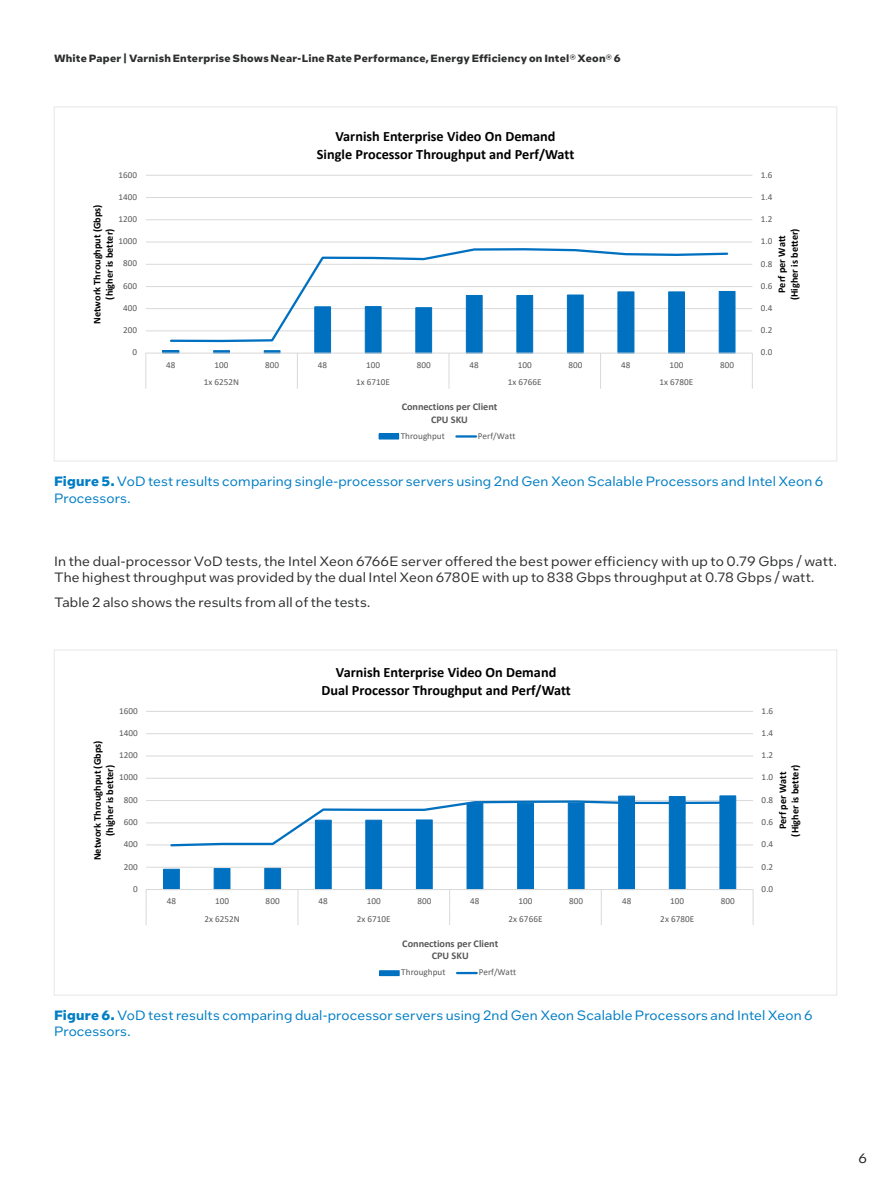
<style>
.page{position:relative;width:891px;height:1188px;background:#fff}
.page>*{position:absolute;margin:0;border:0;box-sizing:border-box;transform-origin:0 0}
.t1{font:700 14.25px/17.4px "Calibri";color:#000;text-align:center}
.MainCopy___Caption{font:13.5px/16.5px "Intel One Text";letter-spacing:.01em;color:#2d2f2e}
.MainCopy___Caption-2{font:13.5px/16.5px "Intel One Text";letter-spacing:.01em;color:#007ec5}
.Table_of_Contents{font:13.5px "Intel One Text";color:#231f20}
.Document_Header{font:700 10.5px "Intel One Text";letter-spacing:.02em;color:#2d2f2e}
.t2{font:700 10.2px/12.5px "Calibri";color:#000;text-align:center}
.t3{font:700 10.2px/12.5px "Calibri";color:#595959;text-align:center}
.t4{font:9.15px "Calibri";letter-spacing:.005em;color:#595959}
.s1{font-weight:700}
</style>
<div class="page">
<hr style="left:146px;top:330px;width:606px;height:1px;background:#d9d9d9">
<hr style="left:146px;top:308px;width:606px;height:1px;background:#d9d9d9">
<hr style="left:146px;top:286px;width:606px;height:1px;background:#d9d9d9">
<hr style="left:146px;top:264px;width:606px;height:1px;background:#d9d9d9">
<hr style="left:146px;top:242px;width:606px;height:1px;background:#d9d9d9">
<hr style="left:146px;top:219px;width:606px;height:1px;background:#d9d9d9">
<hr style="left:146px;top:197px;width:606px;height:1px;background:#d9d9d9">
<hr style="left:146px;top:175px;width:606px;height:1px;background:#d9d9d9">
<div style="left:163px;top:350px;width:16px;height:3px;border:1px solid #0070c0"></div>
<hr style="left:146px;top:353px;width:606px;height:1px;background:#d9d9d9">
<svg style="left:145px;top:353px;width:1px;height:36px"></svg>
<svg style="left:213px;top:291px;width:523px;height:98px"></svg>
<svg style="left:752px;top:353px;width:1px;height:36px"></svg>
<svg style="left:169px;top:248px;width:560px;height:95px"></svg>
<div style="left:379px;top:434px;width:20px;height:5px;background:#0070c0"></div>
<hr style="left:456px;top:435px;width:20px;height:3px;background:#0070c0">
<hr style="left:146px;top:867px;width:607px;height:1px;background:#d9d9d9">
<hr style="left:146px;top:845px;width:607px;height:1px;background:#d9d9d9">
<hr style="left:146px;top:822px;width:607px;height:1px;background:#d9d9d9">
<hr style="left:146px;top:800px;width:607px;height:1px;background:#d9d9d9">
<hr style="left:146px;top:778px;width:607px;height:1px;background:#d9d9d9">
<hr style="left:146px;top:756px;width:607px;height:1px;background:#d9d9d9">
<hr style="left:146px;top:733px;width:607px;height:1px;background:#d9d9d9">
<hr style="left:146px;top:711px;width:607px;height:1px;background:#d9d9d9">
<svg style="left:163px;top:795px;width:574px;height:94px"></svg>
<hr style="left:146px;top:889px;width:607px;height:1px;background:#d9d9d9">
<svg style="left:146px;top:890px;width:1px;height:35px"></svg>
<svg style="left:298px;top:890px;width:1px;height:35px"></svg>
<svg style="left:449px;top:890px;width:1px;height:35px"></svg>
<svg style="left:601px;top:890px;width:1px;height:35px"></svg>
<svg style="left:753px;top:890px;width:1px;height:35px"></svg>
<svg style="left:169px;top:799px;width:561px;height:49px"></svg>
<div style="left:380px;top:971px;width:19px;height:5px;background:#0070c0"></div>
<div style="left:379px;top:970px;width:21px;height:6px;border:1px solid #0070c0"></div>
<hr style="left:457px;top:972px;width:20px;height:2px;background:#0070c0">
<p class="Document_Header" style="left:54px;top:51px;width:568px">White Paper | Varnish Enterprise Shows Near-Line Rate Performance, Energy Efficiency on Intel® Xeon® 6</p>
<p class="t1" style="left:317px;top:128px;width:259px">Varnish Enterprise Video On Demand<br>Single Processor Throughput and Perf/Watt</p>
<p class="t4" style="left:119px;top:168px;width:20px">1600</p>
<p class="t4" style="left:761px;top:168px;width:13px">1.6</p>
<p class="t4" style="left:119px;top:190px;width:20px">1400</p>
<p class="t4" style="left:761px;top:190px;width:13px">1.4</p>
<p class="t2" style="left:91px;top:324px;width:121px;rotate:-90deg">Network Throughput (Gbps) (higher is better)</p>
<p class="t4" style="left:119px;top:213px;width:20px">1200</p>
<p class="t4" style="left:119px;top:235px;width:20px">1000</p>
<p class="t4" style="left:123px;top:257px;width:15px">800</p>
<p class="t4" style="left:123px;top:279px;width:15px">600</p>
<p class="t4" style="left:123px;top:302px;width:15px">400</p>
<p class="t4" style="left:761px;top:213px;width:13px">1.2</p>
<p class="t2" style="left:776px;top:300px;width:73px;rotate:-90deg">Perf per Watt (Higher is better)</p>
<p class="t4" style="left:761px;top:235px;width:13px">1.0</p>
<p class="t4" style="left:761px;top:257px;width:13px">0.8</p>
<p class="t4" style="left:761px;top:279px;width:13px">0.6</p>
<p class="t4" style="left:761px;top:302px;width:13px">0.4</p>
<p class="t4" style="left:123px;top:324px;width:15px">200</p>
<p class="t4" style="left:761px;top:324px;width:13px">0.2</p>
<p class="t4" style="left:133px;top:346px;width:6px">0</p>
<p class="t4" style="left:761px;top:346px;width:13px">0.0</p>
<p class="t4" style="left:166px;top:358px;width:11px">48</p>
<p class="t4" style="left:215px;top:358px;width:15px">100</p>
<p class="t4" style="left:265px;top:358px;width:15px">800</p>
<p class="t4" style="left:318px;top:358px;width:11px">48</p>
<p class="t4" style="left:366px;top:358px;width:15px">100</p>
<p class="t4" style="left:417px;top:358px;width:15px">800</p>
<p class="t4" style="left:470px;top:358px;width:11px">48</p>
<p class="t4" style="left:518px;top:358px;width:15px">100</p>
<p class="t4" style="left:568px;top:358px;width:15px">800</p>
<p class="t4" style="left:621px;top:358px;width:11px">48</p>
<p class="t4" style="left:669px;top:358px;width:15px">100</p>
<p class="t4" style="left:720px;top:358px;width:15px">800</p>
<p class="t4" style="left:204px;top:376px;width:37px">1x 6252N</p>
<p class="t4" style="left:356px;top:376px;width:35px">1x 6710E</p>
<p class="t4" style="left:508px;top:376px;width:35px">1x 6766E</p>
<p class="t4" style="left:660px;top:376px;width:35px">1x 6780E</p>
<p class="t3" style="left:402px;top:400px;width:97px">Connections per Client<br>CPU SKU</p>
<p class="t4" style="left:401px;top:429px;width:46px">Throughput</p>
<p class="t4" style="left:478px;top:429px;width:39px">Perf/Watt</p>
<p class="MainCopy___Caption-2" style="left:54px;top:473px;width:771px"><span class="s1">Figure 5.</span> VoD test results comparing single-processor servers using 2nd Gen Xeon Scalable Processors and Intel Xeon 6<br>Processors.</p>
<p class="MainCopy___Caption" style="left:54px;top:552px;width:785px">In the dual-processor VoD tests, the Intel Xeon 6766E server offered the best power efficiency with up to 0.79 Gbps / watt.<br>The highest throughput was provided by the dual Intel Xeon 6780E with up to 838 Gbps throughput at 0.78 Gbps / watt.</p>
<p class="MainCopy___Caption" style="left:54px;top:594px;width:318px">Table 2 also shows the results from all of the tests.</p>
<p class="t1" style="left:321px;top:664px;width:251px">Varnish Enterprise Video On Demand<br>Dual Processor Throughput and Perf/Watt</p>
<p class="t4" style="left:119px;top:704px;width:20px">1600</p>
<p class="t4" style="left:762px;top:704px;width:13px">1.6</p>
<p class="t4" style="left:119px;top:726px;width:20px">1400</p>
<p class="t4" style="left:762px;top:726px;width:13px">1.4</p>
<p class="t2" style="left:91px;top:860px;width:121px;rotate:-90deg">Network Throughput (Gbps) (higher is better)</p>
<p class="t4" style="left:119px;top:749px;width:20px">1200</p>
<p class="t4" style="left:119px;top:771px;width:20px">1000</p>
<p class="t4" style="left:124px;top:793px;width:15px">800</p>
<p class="t4" style="left:124px;top:816px;width:15px">600</p>
<p class="t4" style="left:124px;top:838px;width:15px">400</p>
<p class="t4" style="left:762px;top:749px;width:13px">1.2</p>
<p class="t2" style="left:776px;top:837px;width:74px;rotate:-90deg">Perf per Watt (Higher is better)</p>
<p class="t4" style="left:762px;top:771px;width:13px">1.0</p>
<p class="t4" style="left:762px;top:793px;width:13px">0.8</p>
<p class="t4" style="left:762px;top:816px;width:13px">0.6</p>
<p class="t4" style="left:762px;top:838px;width:13px">0.4</p>
<p class="t4" style="left:124px;top:860px;width:15px">200</p>
<p class="t4" style="left:762px;top:860px;width:13px">0.2</p>
<p class="t4" style="left:133px;top:882px;width:6px">0</p>
<p class="t4" style="left:762px;top:882px;width:13px">0.0</p>
<p class="t4" style="left:167px;top:895px;width:11px">48</p>
<p class="t4" style="left:215px;top:895px;width:15px">100</p>
<p class="t4" style="left:266px;top:895px;width:15px">800</p>
<p class="t4" style="left:319px;top:895px;width:11px">48</p>
<p class="t4" style="left:367px;top:895px;width:15px">100</p>
<p class="t4" style="left:417px;top:895px;width:15px">800</p>
<p class="t4" style="left:470px;top:895px;width:11px">48</p>
<p class="t4" style="left:519px;top:895px;width:15px">100</p>
<p class="t4" style="left:569px;top:895px;width:15px">800</p>
<p class="t4" style="left:622px;top:895px;width:11px">48</p>
<p class="t4" style="left:670px;top:895px;width:15px">100</p>
<p class="t4" style="left:721px;top:895px;width:15px">800</p>
<p class="t4" style="left:204px;top:913px;width:37px">2x 6252N</p>
<p class="t4" style="left:357px;top:913px;width:35px">2x 6710E</p>
<p class="t4" style="left:509px;top:913px;width:35px">2x 6766E</p>
<p class="t4" style="left:660px;top:913px;width:35px">2x 6780E</p>
<p class="t3" style="left:402px;top:937px;width:97px">Connections per Client<br>CPU SKU</p>
<p class="t4" style="left:401px;top:966px;width:46px">Throughput</p>
<p class="t4" style="left:479px;top:966px;width:39px">Perf/Watt</p>
<p class="MainCopy___Caption-2" style="left:54px;top:1006px;width:760px"><span class="s1">Figure 6.</span> VoD test results comparing dual-processor servers using 2nd Gen Xeon Scalable Processors and Intel Xeon 6<br>Processors.</p>
<p class="Table_of_Contents" style="left:858px;top:1150px;width:10px">6</p>
</div>
